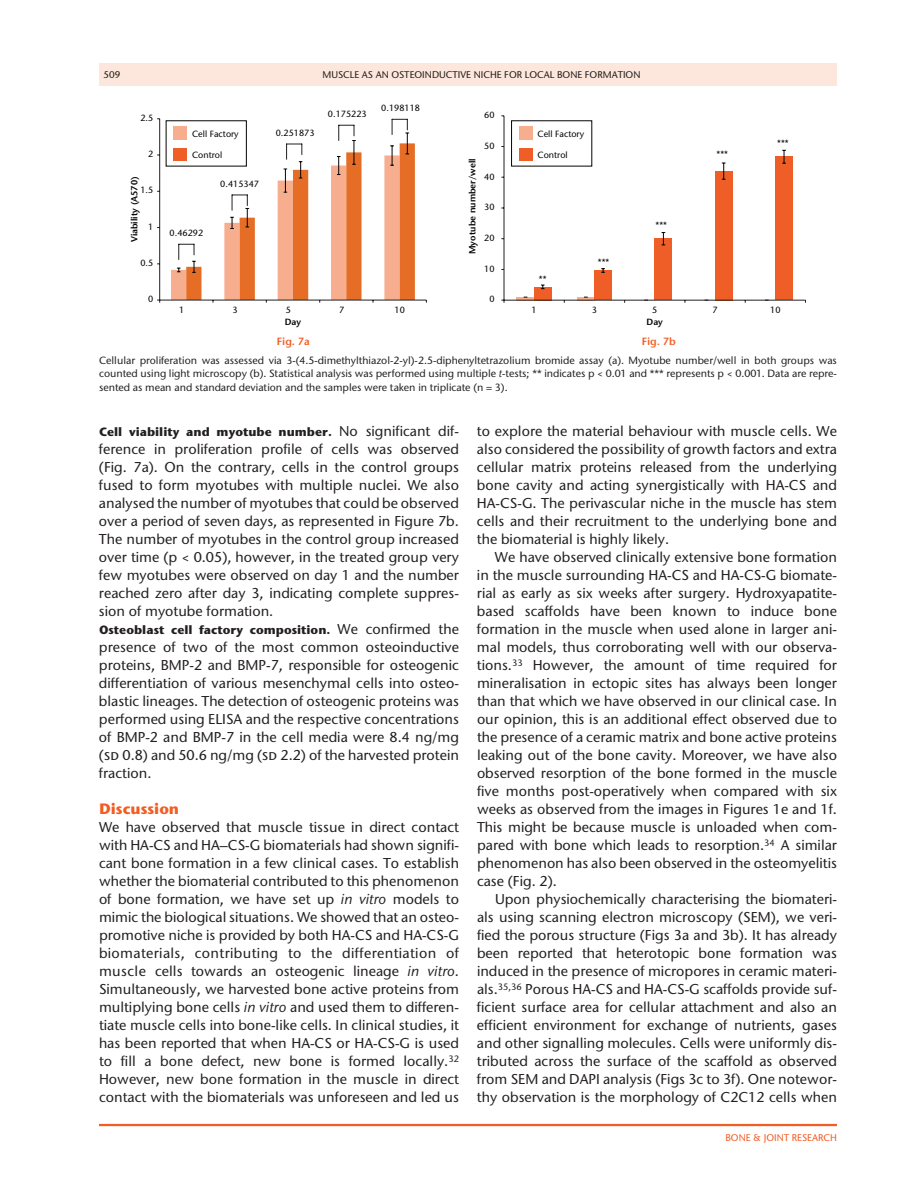
<style>
.page{position:relative;width:918px;height:1188px;background:#fff}
.page>*{position:absolute;margin:0;border:0;box-sizing:border-box;transform-origin:0 0}
.t1{font:700 15px "Stone Sans ITC Pro";color:#f25d23}
.t2{font:500 14.25px/18px "Stone Sans ITC Pro";color:#231f20;text-align:justify}
.t3{font:700 12px "Stone Sans ITC Pro";color:#231f20}
.t4{font:500 10.5px/13.5px "Stone Sans ITC Pro";color:#231f20;text-align:justify}
.t5{font:600 10.5px "Stone Sans ITC Pro";color:#f25d23}
.t6{font:500 9.75px "Stone Sans ITC Pro";color:#231f20}
.t7{font:500 9.75px "Stone Sans ITC Pro";color:#f25d23}
.t8{font:500 9px "Stone Sans Std";color:#040503}
.t9{font:600 9px "Stone Sans Std";color:#040503}
.s1{font-style:italic}
.s2{font-weight:500;font-size:14.25px}
</style>
<div class="page">
<div style="left:99px;top:63px;width:738px;height:23px;background:#fde7dc"></div>
<hr style="left:99px;top:1124px;width:738px;height:2px;background:#f25d23">
<hr style="left:517px;top:297px;width:17px;height:3px;background:#f7ae8f">
<hr style="left:577px;top:297px;width:17px;height:3px;background:#f7ae8f">
<div style="left:534px;top:287px;width:17px;height:13px;background:#ee5e26"></div>
<div style="left:594px;top:270px;width:18px;height:30px;background:#ee5e26"></div>
<div style="left:655px;top:239px;width:17px;height:61px;background:#ee5e26"></div>
<div style="left:715px;top:171px;width:17px;height:129px;background:#ee5e26"></div>
<div style="left:775px;top:157px;width:18px;height:143px;background:#ee5e26"></div>
<svg style="left:541px;top:285px;width:4px;height:4px"></svg>
<svg style="left:601px;top:268px;width:4px;height:5px"></svg>
<svg style="left:662px;top:232px;width:3px;height:14px"></svg>
<svg style="left:722px;top:163px;width:4px;height:17px"></svg>
<svg style="left:782px;top:150px;width:4px;height:14px"></svg>
<hr style="left:504px;top:116px;width:1px;height:184px;background:#231f20">
<hr style="left:504px;top:300px;width:302px;height:1px;background:#231f20">
<div style="left:519px;top:126px;width:13px;height:13px;background:#f7ae8f"></div>
<div style="left:519px;top:148px;width:13px;height:13px;background:#ee5e26"></div>
<hr style="left:159px;top:119px;width:1px;height:181px;background:#231f20">
<hr style="left:160px;top:300px;width:266px;height:1px;background:#231f20">
<svg style="left:171px;top:119px;width:244px;height:184px"></svg>
<p class="t6" style="left:104px;top:68px;width:18px">509</p>
<p class="t6" style="left:322px;top:68px;width:320px">Muscle as an osteoinductive niche for local bone formation</p>
<p class="t8" style="left:140px;top:112px;width:14px">2.5</p>
<p class="t8" style="left:328px;top:108px;width:40px">0.175223</p>
<p class="t8" style="left:381px;top:102px;width:40px">0.198118</p>
<p class="t8" style="left:484px;top:110px;width:12px">60</p>
<p class="t8" style="left:148px;top:149px;width:7px">2</p>
<p class="t9" style="left:129px;top:242px;width:67px;rotate:-90deg">Viability (A570)</p>
<p class="t8" style="left:140px;top:185px;width:14px">1.5</p>
<p class="t8" style="left:148px;top:221px;width:7px">1</p>
<p class="t8" style="left:192px;top:128px;width:48px">Cell Factory</p>
<p class="t8" style="left:192px;top:149px;width:32px">Control</p>
<p class="t8" style="left:170px;top:227px;width:35px">0.46292</p>
<p class="t8" style="left:220px;top:178px;width:40px">0.415347</p>
<p class="t8" style="left:276px;top:127px;width:40px">0.251873</p>
<p class="t8" style="left:484px;top:140px;width:12px">50</p>
<p class="t9" style="left:467px;top:254px;width:97px;rotate:-90deg">Myotube number/well</p>
<p class="t8" style="left:484px;top:171px;width:12px">40</p>
<p class="t8" style="left:484px;top:202px;width:12px">30</p>
<p class="t8" style="left:484px;top:232px;width:12px">20</p>
<p class="t8" style="left:538px;top:128px;width:48px">Cell Factory</p>
<p class="t8" style="left:538px;top:149px;width:32px">Control</p>
<p class="t8" style="left:656px;top:220px;width:13px">***</p>
<p class="t8" style="left:717px;top:148px;width:13px">***</p>
<p class="t8" style="left:777px;top:137px;width:13px">***</p>
<p class="t8" style="left:140px;top:258px;width:14px">0.5</p>
<p class="t8" style="left:484px;top:263px;width:12px">10</p>
<p class="t8" style="left:598px;top:256px;width:13px">***</p>
<p class="t8" style="left:539px;top:274px;width:9px">**</p>
<p class="t8" style="left:148px;top:294px;width:7px">0</p>
<p class="t8" style="left:489px;top:294px;width:7px">0</p>
<p class="t8" style="left:179px;top:304px;width:7px">1</p>
<p class="t8" style="left:232px;top:304px;width:7px">3</p>
<p class="t8" style="left:286px;top:304px;width:7px">5</p>
<p class="t8" style="left:339px;top:304px;width:7px">7</p>
<p class="t8" style="left:395px;top:304px;width:12px">10</p>
<p class="t8" style="left:532px;top:305px;width:7px">1</p>
<p class="t8" style="left:592px;top:305px;width:7px">3</p>
<p class="t8" style="left:652px;top:305px;width:7px">5</p>
<p class="t8" style="left:713px;top:305px;width:7px">7</p>
<p class="t8" style="left:770px;top:305px;width:12px">10</p>
<p class="t9" style="left:285px;top:316px;width:18px">Day</p>
<p class="t9" style="left:647px;top:317px;width:18px">Day</p>
<p class="t5" style="left:277px;top:335px;width:35px">Fig. 7a</p>
<p class="t5" style="left:642px;top:335px;width:36px">Fig. 7b</p>
<p class="t4" style="left:99px;top:353px;width:740px">Cellular proliferation was assessed via 3-(4.5-dimethylthiazol-2-yl)-2.5-diphenyltetrazolium bromide assay (a). Myotube number/well in both groups was counted using light microscopy (b). Statistical analysis was performed using multiple <span class="s1">t</span>-tests; ** indicates p &lt; 0.01 and *** represents p &lt; 0.001. Data are repre&shy;sented as mean and standard deviation and the samples were taken in triplicate (n = 3).</p>
<p class="t3" style="left:99px;top:424px;width:362px">Cell viability and myotube number. <span class="s2">No significant dif-</span></p>
<p class="t2" style="left:99px;top:440px;width:362px">ference in proliferation profile of cells was observed (Fig. 7a). On the contrary, cells in the control groups fused to form myotubes with multiple nuclei. We also analysed the number of myotubes that could be observed over a period of seven days, as represented in Figure 7b.<br>The number of myotubes in the control group increased over time (p &lt; 0.05), however, in the treated group very few myotubes were observed on day 1 and the number reached zero after day 3, indicating complete suppres&shy;sion of myotube formation.</p>
<p class="t3" style="left:99px;top:622px;width:362px">Osteoblast cell factory composition. <span class="s2">We confirmed the</span></p>
<p class="t2" style="left:99px;top:638px;width:362px">presence of two of the most common osteoinductive proteins, BMP-2 and BMP-7, responsible for osteogenic differentiation of various mesenchymal cells into osteo&shy;blastic lineages. The detection of osteogenic proteins was performed using ELISA and the respective concentrations of BMP-2 and BMP-7 in the cell media were 8.4 ng/mg (sd 0.8) and 50.6 ng/mg (sd 2.2) of the harvested protein fraction.</p>
<p class="t1" style="left:99px;top:799px;width:82px">Discussion</p>
<p class="t2" style="left:99px;top:818px;width:362px">We have observed that muscle tissue in direct contact with HA-CS and HA–CS-G biomaterials had shown signifi&shy;cant bone formation in a few clinical cases. To establish whether the biomaterial contributed to this phenomenon of bone formation, we have set up <span class="s1">in vitro</span> models to mimic the biological situations. We showed that an osteo&shy;promotive niche is provided by both HA-CS and HA-CS-G biomaterials, contributing to the differentiation of muscle cells towards an osteogenic lineage <span class="s1">in vitro</span>.<br>Simultaneously, we harvested bone active proteins from multiplying bone cells <span class="s1">in vitro</span> and used them to differen&shy;tiate muscle cells into bone-like cells. In clinical studies, it has been reported that when HA-CS or HA-CS-G is used to fill a bone defect, new bone is formed locally.<sup>32<br></sup>However, new bone formation in the muscle in direct contact with the biomaterials was unforeseen and led us</p>
<p class="t2" style="left:477px;top:422px;width:362px">to explore the material behaviour with muscle cells. We also considered the possibility of growth factors and extra cellular matrix proteins released from the underlying bone cavity and acting synergistically with HA-CS and HA-CS-G. The perivascular niche in the muscle has stem cells and their recruitment to the underlying bone and the biomaterial is highly likely.</p>
<p class="t2" style="left:477px;top:548px;width:362px;text-indent:18px">We have observed clinically extensive bone formation in the muscle surrounding HA-CS and HA-CS-G biomate&shy;rial as early as six weeks after surgery. Hydroxyapatite&shy;based scaffolds have been known to induce bone formation in the muscle when used alone in larger ani&shy;mal models, thus corroborating well with our observa&shy;tions.<sup>33</sup> However, the amount of time required for mineralisation in ectopic sites has always been longer than that which we have observed in our clinical case. In our opinion, this is an additional effect observed due to the presence of a ceramic matrix and bone active proteins leaking out of the bone cavity. Moreover, we have also observed resorption of the bone formed in the muscle five months post-operatively when compared with six weeks as observed from the images in Figures 1e and 1f.<br>This might be because muscle is unloaded when com&shy;pared with bone which leads to resorption.<sup>34</sup> A similar phenomenon has also been observed in the osteomyelitis case (Fig. 2).</p>
<p class="t2" style="left:477px;top:890px;width:362px;text-indent:18px">Upon physiochemically characterising the biomateri&shy;als using scanning electron microscopy (SEM), we veri&shy;fied the porous structure (Figs 3a and 3b). It has already been reported that heterotopic bone formation was induced in the presence of micropores in ceramic materi&shy;als.<sup>35,36</sup> Porous HA-CS and HA-CS-G scaffolds provide suf&shy;ficient surface area for cellular attachment and also an efficient environment for exchange of nutrients, gases and other signalling molecules. Cells were uniformly dis&shy;tributed across the surface of the scaffold as observed from SEM and DAPI analysis (Figs 3c to 3f). One notewor&shy;thy observation is the morphology of C2C12 cells when</p>
<p class="t7" style="left:725px;top:1132px;width:8px">BONE</p>
<p class="t7" style="left:753px;top:1132px;width:20px">&amp; JOINT</p>
<p class="t7" style="left:792px;top:1132px;width:7px">RESEARCH</p>
</div>
